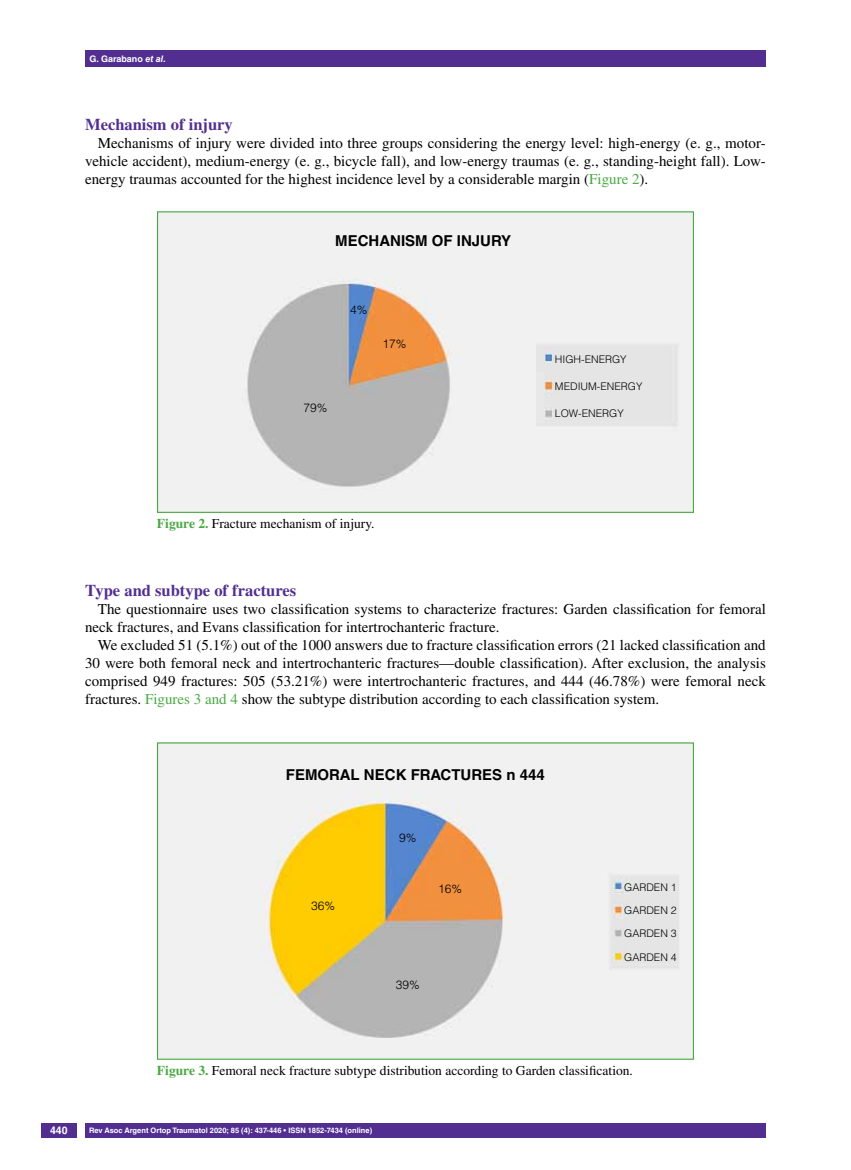
<style>
.page{position:relative;width:851px;height:1170px;background:#fff}
.page>*{position:absolute;margin:0;border:0;box-sizing:border-box;transform-origin:0 0}
.t1{font:700 16.5px "Times LT Std";color:#522e91}
.t2{font:15px/18px "Times LT Std";color:#000;text-align:justify}
.t3{font:700 15px "Helvetica LT Std";color:#000}
.t4{font:13.5px "Times LT Std";color:#000}
.t5{font:300 12px "Helvetica LT Std";color:#000}
.t6{font:300 10.5px "Helvetica LT Std";color:#000}
.t7{font:700 10.5px "Helvetica LT Std";color:#fff}
.t8{font:700 9px "Helvetica LT Std";color:#fff}
.t9{font:700 7.5px "Helvetica LT Std";color:#fff}
.s1{font-style:italic}
.s2{color:#49a942}
.s3{font-weight:700;color:#49a942}
</style>
<div class="page">
<div style="left:41px;top:1123px;width:36px;height:14px;background:#522e91"></div>
<div style="left:85px;top:50px;width:680px;height:17px;background:#522e91"></div>
<div style="left:85px;top:1123px;width:680px;height:14px;background:#522e91"></div>
<img style="left:159px;top:213px;width:533px;height:298px">
<div style="left:157px;top:211px;width:537px;height:302px;border:1px solid #49a942"></div>
<img style="left:159px;top:744px;width:533px;height:313px">
<p class="t8" style="left:89px;top:53px;width:78px">G. Garabano <span class="s1">et al.</span></p>
<p class="t1" style="left:85px;top:115px;width:149px">Mechanism of injury</p>
<p class="t2" style="left:85px;top:134px;width:682px;text-indent:13px">Mechanisms of injury were divided into three groups considering the energy level: high-energy (e. g., motor&shy;vehicle accident), medium-energy (e. g., bicycle fall), and low-energy traumas (e. g., standing-height fall). Low&shy;energy traumas accounted for the highest incidence level by a considerable margin (<span class="s2">Figure 2</span>).</p>
<p class="t3" style="left:335px;top:231px;width:177px">Mechanism of injury</p>
<p class="t5" style="left:303px;top:400px;width:26px">79%</p>
<p class="t5" style="left:350px;top:302px;width:19px">4%</p>
<p class="t5" style="left:382px;top:336px;width:26px">17%</p>
<p class="t6" style="left:555px;top:352px;width:38px">HIGH-ENERG</p>
<p class="t6" style="left:620px;top:352px;width:8px">Y</p>
<p class="t6" style="left:555px;top:379px;width:54px">MEDIUM-ENERG</p>
<p class="t6" style="left:636px;top:379px;width:8px">Y</p>
<p class="t6" style="left:555px;top:406px;width:35px">LOW-ENERG</p>
<p class="t6" style="left:617px;top:406px;width:8px">Y</p>
<p class="t4" style="left:157px;top:516px;width:219px"><span class="s3">Figure 2.</span> Fracture mechanism of injury.</p>
<p class="t1" style="left:85px;top:580px;width:212px">Type and subtype of fractures</p>
<p class="t2" style="left:85px;top:600px;width:682px;text-indent:13px">The questionnaire uses two classification systems to characterize fractures: Garden classification for femoral neck fractures, and Evans classification for intertrochanteric fracture.</p>
<p class="t2" style="left:85px;top:636px;width:682px;text-indent:13px">We excluded 51 (5.1%) out of the 1000 answers due to fracture classification errors (21 lacked classification and 30 were both femoral neck and intertrochanteric fractures—double classification). After exclusion, the analysis comprised 949 fractures: 505 (53.21%) were intertrochanteric fractures, and 444 (46.78%) were femoral neck fractures. <span class="s2">Figures 3 and 4</span> show the subtype distribution according to each classification system.</p>
<p class="t3" style="left:286px;top:765px;width:260px">Femo ral neck fractures n 444</p>
<p class="t5" style="left:311px;top:897px;width:26px">36%</p>
<p class="t5" style="left:399px;top:830px;width:19px">9%</p>
<p class="t5" style="left:438px;top:881px;width:26px">16%</p>
<p class="t5" style="left:395px;top:977px;width:26px">39%</p>
<p class="t6" style="left:624px;top:880px;width:9px">GARDEN</p>
<p class="t6" style="left:670px;top:880px;width:7px">1</p>
<p class="t6" style="left:624px;top:903px;width:9px">GARDEN</p>
<p class="t6" style="left:670px;top:903px;width:7px">2</p>
<p class="t6" style="left:624px;top:927px;width:9px">GARDEN</p>
<p class="t6" style="left:670px;top:927px;width:7px">3</p>
<p class="t6" style="left:624px;top:950px;width:9px">GARDEN</p>
<p class="t6" style="left:670px;top:950px;width:7px">4</p>
<p class="t7" style="left:50px;top:1124px;width:19px">440</p>
<p class="t4" style="left:157px;top:1062px;width:477px"><span class="s3">Figure 3.</span> Femoral neck fracture subtype distribution according to Garden classification.</p>
<p class="t9" style="left:89px;top:1125px;width:284px">Rev Asoc Argent Ortop Traumatol 2020; 85 (4): 437-446 • ISSN 1852-7434 (online)</p>
</div>
